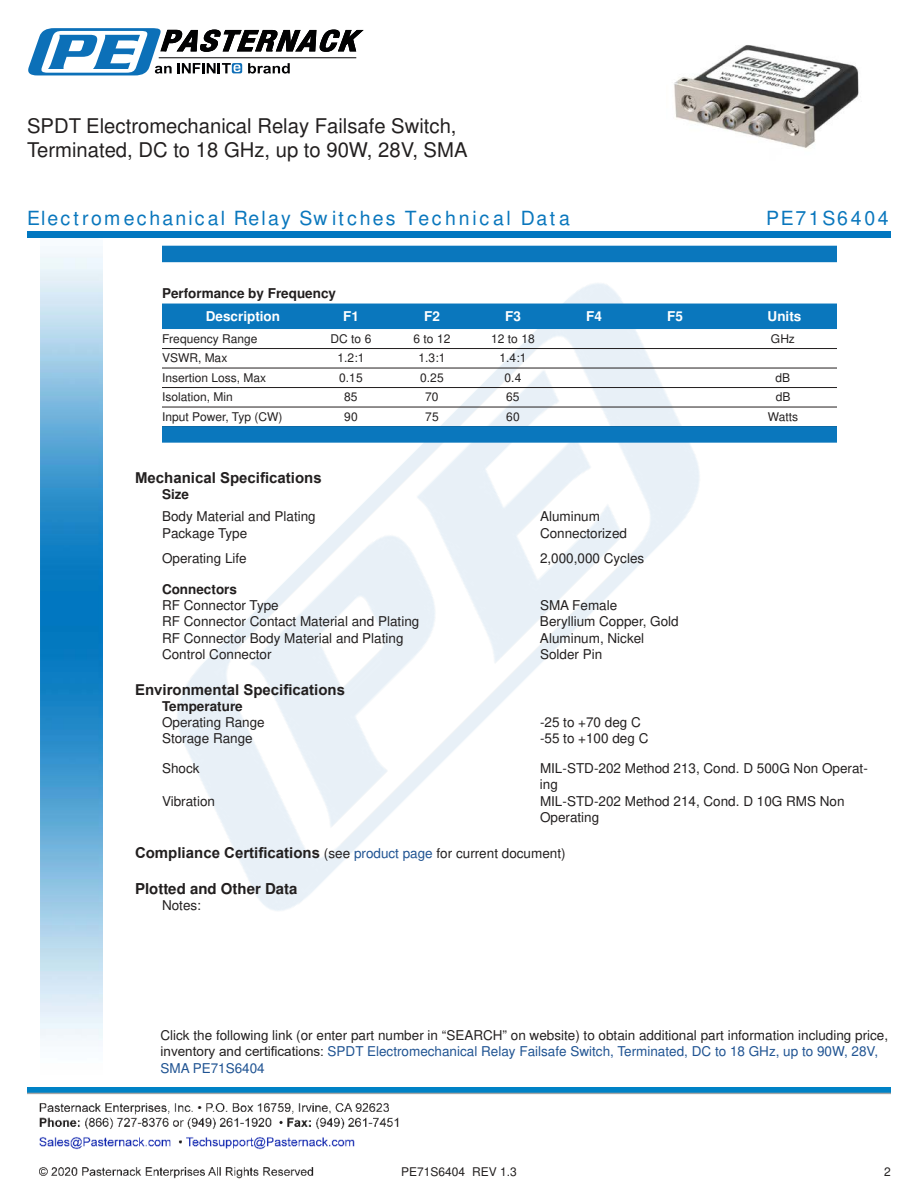
<style>
.page{position:relative;width:918px;height:1188px;background:#fff}
.page>*{position:absolute;margin:0;border:0;box-sizing:border-box;transform-origin:0 0}
.t1{font:20.25px/24.3px "Arial";color:#221f1f}
.t2{font:900 19.5px "Arial";letter-spacing:.11em;color:#0a77bd}
.t3{font:900 19.5px "Arial";letter-spacing:.14em;color:#0a77bd}
.t4{font:700 15px "Arial";color:#221f1f}
.t5{font:13.5px/16.2px "Arial";color:#221f1f}
.t6{font:700 13.5px "Arial";color:#221f1f}
.t7{font:700 13.5px "Arial";color:#fff}
.t8{font:12px "Arial";color:#221f1f}
.s1{font-weight:400;font-size:13.5px}
.s2{font-weight:400;font-size:13.5px;color:#1f5392}
.s3{color:#1f5392}
</style>
<div class="page">
<img style="left:39px;top:1103px;width:360px;height:76px">
<img style="left:102px;top:245px;width:719px;height:725px">
<img style="left:27px;top:1088px;width:864px;height:7px">
<img style="left:40px;top:237px;width:62px;height:804px">
<div style="left:27px;top:231px;width:864px;height:6px;background:#0177c0"></div>
<svg style="left:28px;top:28px;width:336px;height:47px"></svg>
<div style="left:162px;top:246px;width:675px;height:16px;background:#0a77bd"></div>
<div style="left:162px;top:304px;width:675px;height:25px;background:#0a77bd"></div>
<hr style="left:162px;top:348px;width:675px;height:1px;background:#221f1f">
<hr style="left:162px;top:368px;width:675px;height:1px;background:#221f1f">
<hr style="left:162px;top:387px;width:675px;height:1px;background:#221f1f">
<hr style="left:162px;top:407px;width:675px;height:1px;background:#221f1f">
<div style="left:162px;top:426px;width:675px;height:17px;background:#0a77bd"></div>
<img style="left:674px;top:45px;width:185px;height:103px">
<h1 class="t1" style="left:27px;top:115px;width:442px">SPDT Electromechanical Relay Failsafe Switch,<br>Terminated, DC to 18 GHz, up to 90W, 28V, SMA</h1>
<h2 class="t2" style="left:27px;top:210px;width:544px">Electromechanical Relay Sw itches Technical Data</h2>
<h2 class="t3" style="left:766px;top:210px;width:124px">PE71S6404</h2>
<p class="t6" style="left:162px;top:288px;width:176px">Performance by Frequency</p>
<p class="t7" style="left:206px;top:311px;width:76px">Description</p>
<p class="t7" style="left:343px;top:311px;width:17px">F1</p>
<p class="t7" style="left:424px;top:311px;width:17px">F2</p>
<p class="t7" style="left:505px;top:311px;width:17px">F3</p>
<p class="t7" style="left:586px;top:311px;width:17px">F4</p>
<p class="t7" style="left:667px;top:311px;width:17px">F5</p>
<p class="t7" style="left:768px;top:311px;width:35px">Units</p>
<p class="t8" style="left:162px;top:334px;width:97px">Frequency Range</p>
<p class="t8" style="left:331px;top:334px;width:42px">DC to 6</p>
<p class="t8" style="left:414px;top:334px;width:38px">6 to 12</p>
<p class="t8" style="left:491px;top:334px;width:45px">12 to 18</p>
<p class="t8" style="left:771px;top:334px;width:25px">GHz</p>
<p class="t8" style="left:162px;top:353px;width:67px">VSWR, Max</p>
<p class="t8" style="left:338px;top:353px;width:28px">1.2:1</p>
<p class="t8" style="left:419px;top:353px;width:28px">1.3:1</p>
<p class="t8" style="left:500px;top:353px;width:28px">1.4:1</p>
<p class="t8" style="left:162px;top:373px;width:106px">Insertion Loss, Max</p>
<p class="t8" style="left:339px;top:373px;width:25px">0.15</p>
<p class="t8" style="left:420px;top:373px;width:25px">0.25</p>
<p class="t8" style="left:505px;top:373px;width:18px">0.4</p>
<p class="t8" style="left:776px;top:373px;width:16px">dB</p>
<p class="t8" style="left:162px;top:392px;width:72px">Isolation, Min</p>
<p class="t8" style="left:344px;top:392px;width:15px">85</p>
<p class="t8" style="left:425px;top:392px;width:15px">70</p>
<p class="t8" style="left:506px;top:392px;width:15px">65</p>
<p class="t8" style="left:776px;top:392px;width:16px">dB</p>
<p class="t8" style="left:162px;top:412px;width:122px">Input Power, Typ (CW)</p>
<p class="t8" style="left:344px;top:412px;width:15px">90</p>
<p class="t8" style="left:425px;top:412px;width:15px">75</p>
<p class="t8" style="left:506px;top:412px;width:15px">60</p>
<p class="t8" style="left:768px;top:412px;width:32px">Watts</p>
<p class="t4" style="left:135px;top:467px;width:188px">Mechanical Speci昀椀cations</p>
<p class="t6" style="left:162px;top:489px;width:29px">Size</p>
<p class="t5" style="left:162px;top:510px;width:155px">Body Material and Plating</p>
<p class="t5" style="left:540px;top:510px;width:62px">Aluminum</p>
<p class="t5" style="left:162px;top:526px;width:87px">Package Type</p>
<p class="t5" style="left:540px;top:526px;width:89px">Connectorized</p>
<p class="t5" style="left:162px;top:551px;width:86px">Operating Life</p>
<p class="t5" style="left:540px;top:551px;width:106px">2,000,000 Cycles</p>
<p class="t6" style="left:162px;top:584px;width:77px">Connectors</p>
<p class="t5" style="left:162px;top:599px;width:118px">RF Connector Type</p>
<p class="t5" style="left:540px;top:599px;width:79px">SMA Female</p>
<p class="t5" style="left:162px;top:615px;width:259px">RF Connector Contact Material and Plating</p>
<p class="t5" style="left:540px;top:615px;width:140px">Beryllium Copper, Gold</p>
<p class="t5" style="left:162px;top:631px;width:243px">RF Connector Body Material and Plating</p>
<p class="t5" style="left:540px;top:631px;width:106px">Aluminum, Nickel</p>
<p class="t5" style="left:162px;top:647px;width:111px">Control Connector</p>
<p class="t5" style="left:540px;top:647px;width:64px">Solder Pin</p>
<p class="t4" style="left:135px;top:679px;width:212px">Environmental Speci昀椀cations</p>
<p class="t6" style="left:162px;top:701px;width:82px">Temperature</p>
<p class="t5" style="left:162px;top:716px;width:104px">Operating Range</p>
<p class="t5" style="left:540px;top:716px;width:102px">-25 to +70 deg C</p>
<p class="t5" style="left:162px;top:732px;width:92px">Storage Range</p>
<p class="t5" style="left:540px;top:732px;width:110px">-55 to +100 deg C</p>
<p class="t5" style="left:162px;top:762px;width:39px">Shock</p>
<p class="t5" style="left:540px;top:762px;width:329px">MIL-STD-202 Method 213, Cond. D 500G Non Operat&shy;ing</p>
<p class="t5" style="left:162px;top:794px;width:55px">Vibration</p>
<p class="t5" style="left:540px;top:794px;width:306px">MIL-STD-202 Method 214, Cond. D 10G RMS Non<br>Operating</p>
<p class="t4" style="left:135px;top:842px;width:432px">Compliance Certi昀椀cations <span class="s1">(see</span> <span class="s2">product page</span> <span class="s1">for current document)</span></p>
<p class="t4" style="left:135px;top:883px;width:164px">Plotted and Other Data</p>
<p class="t5" style="left:162px;top:898px;width:41px">Notes:</p>
<p class="t5" style="left:160px;top:1029px;width:729px">Click the following link (or enter part number in “SEARCH” on website) to obtain additional part information including price, inventory and certi昀椀cations: <span class="s3">SPDT Electromechanical Relay Failsafe Switch, Terminated, DC to 18 GHz, up to 90W, 28V,<br>SMA PE71S6404</span></p>
<p class="t8" style="left:401px;top:1167px;width:117px">PE71S6404 REV 1.3</p>
<p class="t8" style="left:884px;top:1167px;width:8px">2</p>
</div>
